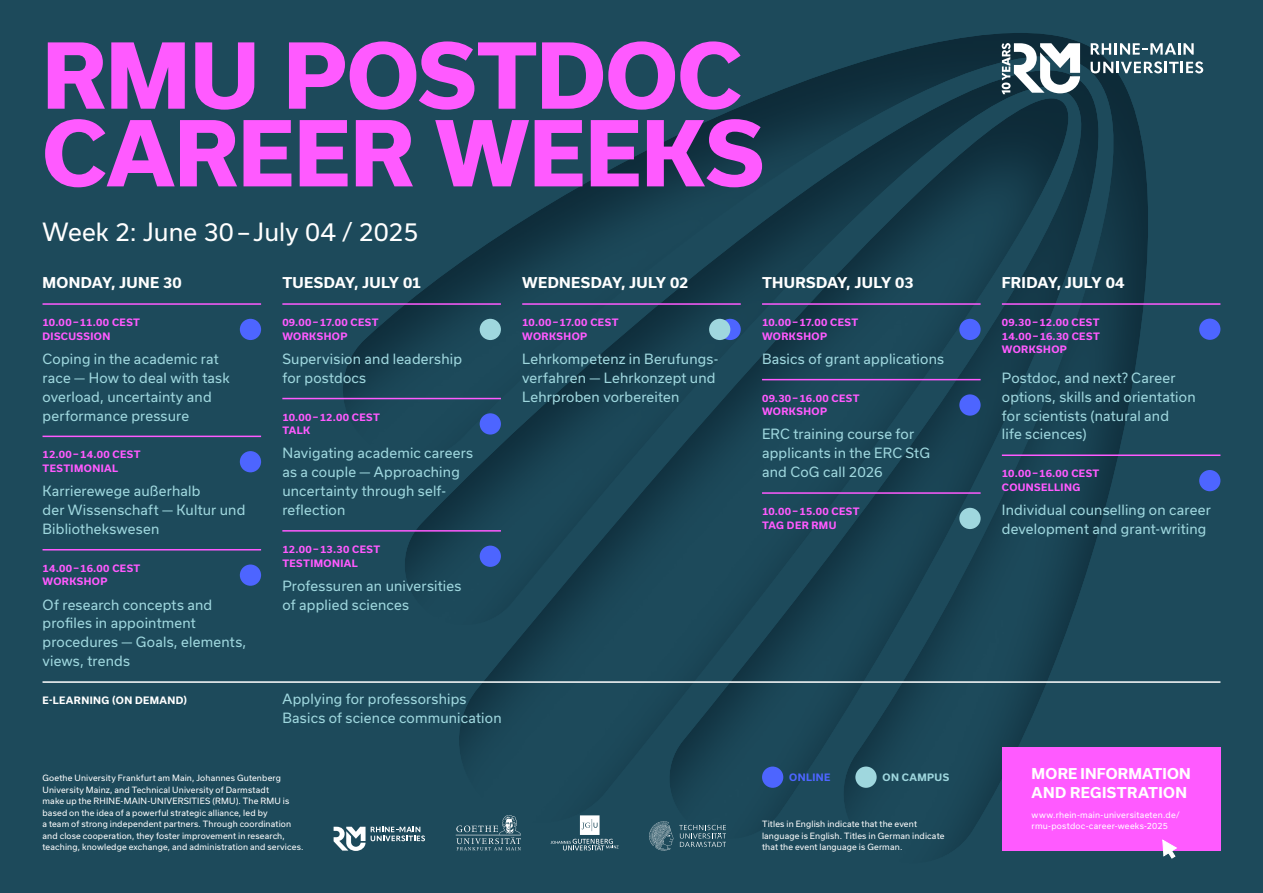
<style>
.page{position:relative;width:1263px;height:893px;background:#1d4a5b}
.page>*{position:absolute;margin:0;border:0;box-sizing:border-box;transform-origin:0 0}
.t1{font:800 86.25px/77.7px "Usual";color:#ff5aff}
.t2{font:24px "Usual";letter-spacing:.005em;color:#fff}
.t3{font:700 14.25px/18.5px "Usual";letter-spacing:.02em;color:#fff}
.t4{font:13.5px/18.9px "Usual";letter-spacing:.015em;color:#9fd7de}
.t5{font:700 9.75px/13.6px "Usual";letter-spacing:.04em;color:#ff5aff}
.t6{font:700 9.75px "Usual";letter-spacing:.045em;color:#fff}
.t7{font:700 9.75px "Usual";letter-spacing:.045em;color:#9fd7de}
.t8{font:700 9.75px "Usual";letter-spacing:.045em;color:#4d65ff}
.t9{font:8.25px/11.6px "Usual";letter-spacing:.02em;color:#fff}
</style>
<div class="page">
<div style="left:328px;top:22px;width:832px;height:841px;background:#1d4a5b;opacity:.59"></div>
<hr style="left:43px;top:303px;width:218px;height:2px;background:#ff5aff">
<hr style="left:43px;top:436px;width:218px;height:1px;background:#ff5aff">
<hr style="left:43px;top:549px;width:218px;height:1px;background:#ff5aff">
<div style="left:240px;top:319px;width:21px;height:21px;background:#4d65ff;border-radius:50%"></div>
<div style="left:240px;top:451px;width:21px;height:21px;background:#4d65ff;border-radius:50%"></div>
<div style="left:240px;top:564px;width:21px;height:22px;background:#4d65ff;border-radius:50%"></div>
<hr style="left:522px;top:303px;width:219px;height:2px;background:#ff5aff">
<div style="left:719px;top:319px;width:22px;height:21px;background:#4d65ff;border-radius:50%"></div>
<hr style="left:1002px;top:303px;width:218px;height:2px;background:#ff5aff">
<hr style="left:1002px;top:454px;width:218px;height:2px;background:#ff5aff">
<div style="left:1199px;top:319px;width:21px;height:21px;background:#4d65ff;border-radius:50%"></div>
<div style="left:1199px;top:470px;width:21px;height:21px;background:#4d65ff;border-radius:50%"></div>
<hr style="left:282px;top:303px;width:219px;height:2px;background:#ff5aff">
<hr style="left:282px;top:398px;width:219px;height:1px;background:#ff5aff">
<hr style="left:282px;top:530px;width:219px;height:2px;background:#ff5aff">
<div style="left:480px;top:319px;width:21px;height:21px;background:#9fd7de;border-radius:50%"></div>
<div style="left:480px;top:413px;width:21px;height:22px;background:#4d65ff;border-radius:50%"></div>
<div style="left:480px;top:546px;width:21px;height:21px;background:#4d65ff;border-radius:50%"></div>
<hr style="left:762px;top:303px;width:219px;height:2px;background:#ff5aff">
<hr style="left:762px;top:379px;width:219px;height:1px;background:#ff5aff">
<hr style="left:762px;top:492px;width:219px;height:2px;background:#ff5aff">
<div style="left:959px;top:319px;width:22px;height:21px;background:#4d65ff;border-radius:50%"></div>
<div style="left:959px;top:394px;width:22px;height:22px;background:#4d65ff;border-radius:50%"></div>
<div style="left:959px;top:508px;width:22px;height:21px;background:#9fd7de;border-radius:50%"></div>
<hr style="left:43px;top:681px;width:1177px;height:2px;background:#fff">
<svg style="left:550px;top:815px;width:68px;height:35px"></svg>
<svg style="left:649px;top:821px;width:77px;height:29px"></svg>
<svg style="left:456px;top:815px;width:65px;height:35px"></svg>
<svg style="left:334px;top:827px;width:31px;height:24px"></svg>
<svg style="left:371px;top:827px;width:54px;height:14px"></svg>
<div style="left:762px;top:766px;width:21px;height:22px;background:#4d65ff;border-radius:50%"></div>
<div style="left:855px;top:766px;width:22px;height:22px;background:#9fd7de;border-radius:50%"></div>
<div style="left:709px;top:319px;width:21px;height:21px;background:#9fd7de;border-radius:50%"></div>
<div style="left:1002px;top:747px;width:218px;height:103px;background:#ff5aff"></div>
<svg style="left:1162px;top:839px;width:15px;height:20px"></svg>
<svg style="left:1090px;top:61px;width:113px;height:12px"></svg>
<svg style="left:1091px;top:43px;width:103px;height:12px"></svg>
<svg style="left:1002px;top:43px;width:78px;height:51px;background:#94a4aa"></svg>
<h1 class="t1" style="left:43px;top:37px;width:723px">RMU POSTDOC<br>CAREER WEEKS</h1>
<h2 class="t2" style="left:43px;top:218px;width:377px">Week 2: June 30– July 04 / 2025</h2>
<p class="t3" style="left:43px;top:274px;width:141px">MONDAY, JUNE 30</p>
<p class="t5" style="left:43px;top:316px;width:99px">10.00–11.00 CEST<br>DISCUSSION</p>
<p class="t4" style="left:43px;top:349px;width:189px">Coping in the academic rat race — How to deal with task overload, uncertainty and performance pressure</p>
<p class="t5" style="left:43px;top:448px;width:100px">12.00–14.00 CEST<br>TESTIMONIAL</p>
<p class="t4" style="left:43px;top:482px;width:204px">Karrierewege außerhalb<br>der Wissenschaft — Kultur und<br>Bibliothekswesen</p>
<p class="t5" style="left:43px;top:561px;width:99px">14.00–16.00 CEST<br>WORKSHOP</p>
<p class="t4" style="left:43px;top:595px;width:205px">Of research concepts and profiles in appointment procedures — Goals, elements, views, trends</p>
<p class="t3" style="left:282px;top:274px;width:140px">TUESDAY, JULY 01</p>
<p class="t5" style="left:282px;top:316px;width:98px">09.00–17.00 CEST<br>WORKSHOP</p>
<p class="t4" style="left:282px;top:349px;width:181px">Supervision and leadership for postdocs</p>
<p class="t5" style="left:282px;top:410px;width:99px">10.00–12.00 CEST<br>TALK</p>
<p class="t4" style="left:282px;top:444px;width:192px">Navigating academic careers as a couple — Approaching uncertainty through self&shy;reflection</p>
<p class="t5" style="left:282px;top:542px;width:99px">12.00–13.30 CEST<br>TESTIMONIAL</p>
<p class="t4" style="left:282px;top:576px;width:181px">Professuren an universities of applied sciences</p>
<p class="t6" style="left:43px;top:695px;width:146px">E-LEARNING (ON DEMAND)</p>
<p class="t4" style="left:283px;top:690px;width:221px">Applying for professorships<br>Basics of science communication</p>
<p class="t3" style="left:522px;top:274px;width:168px">WEDNESDAY, JULY 02</p>
<p class="t5" style="left:522px;top:316px;width:98px">10.00–17.00 CEST<br>WORKSHOP</p>
<p class="t4" style="left:522px;top:349px;width:196px;text-align:justify">Lehrkompetenz in Berufungs&shy;verfahren — Lehrkonzept und Lehrproben vorbereiten</p>
<p class="t3" style="left:762px;top:274px;width:153px">THURSDAY, JULY 03</p>
<p class="t5" style="left:762px;top:316px;width:98px">10.00–17.00 CEST<br>WORKSHOP</p>
<p class="t4" style="left:762px;top:349px;width:184px">Basics of grant applications</p>
<p class="t5" style="left:762px;top:391px;width:99px">09.30–16.00 CEST<br>WORKSHOP</p>
<p class="t4" style="left:762px;top:425px;width:170px">ERC training course for applicants in the ERC StG and CoG call 2026</p>
<p class="t5" style="left:762px;top:505px;width:99px">10.00–15.00 CEST<br>TAG DER RMU</p>
<p class="t3" style="left:1002px;top:274px;width:124px">FRIDAY, JULY 04</p>
<p class="t5" style="left:1002px;top:316px;width:99px;text-align:justify">09.30–12.00 CEST 14.00–16.30 CEST WORKSHOP</p>
<p class="t4" style="left:1002px;top:368px;width:195px">Postdoc, and next? Career options, skills and orientation for scientists (natural and<br>life sciences)</p>
<p class="t5" style="left:1002px;top:467px;width:99px">10.00–16.00 CEST<br>COUNSELLING</p>
<p class="t4" style="left:1002px;top:501px;width:210px">Individual counselling on career development and grant-writing</p>
<p class="t9" style="left:43px;top:772px;width:262px">Goethe University Frankfurt am Main, Johannes Gutenberg University Mainz, and Technical University of Darmstadt<br>make up the RHINE-MAIN-UNIVERSITIES (RMU). The RMU is based on the idea of a powerful strategic alliance, led by<br>a team of strong independent partners. Through coordination and close cooperation, they foster improvement in research, teaching, knowledge exchange, and administration and services.</p>
<p class="t8" style="left:789px;top:771px;width:43px">ONLINE</p>
<p class="t7" style="left:882px;top:771px;width:68px">ON CAMPUS</p>
<p class="t3" style="left:1032px;top:764px;width:161px">MORE INFORMATION<br>AND REGISTRATION</p>
<p class="t9" style="left:1032px;top:809px;width:150px">www.rhein-main-universitaeten.de/ rmu-postdoc-career-weeks-2025</p>
<p class="t9" style="left:762px;top:818px;width:184px">Titles in English indicate that the event language is English. Titles in German indicate that the event language is German.</p>
</div>
